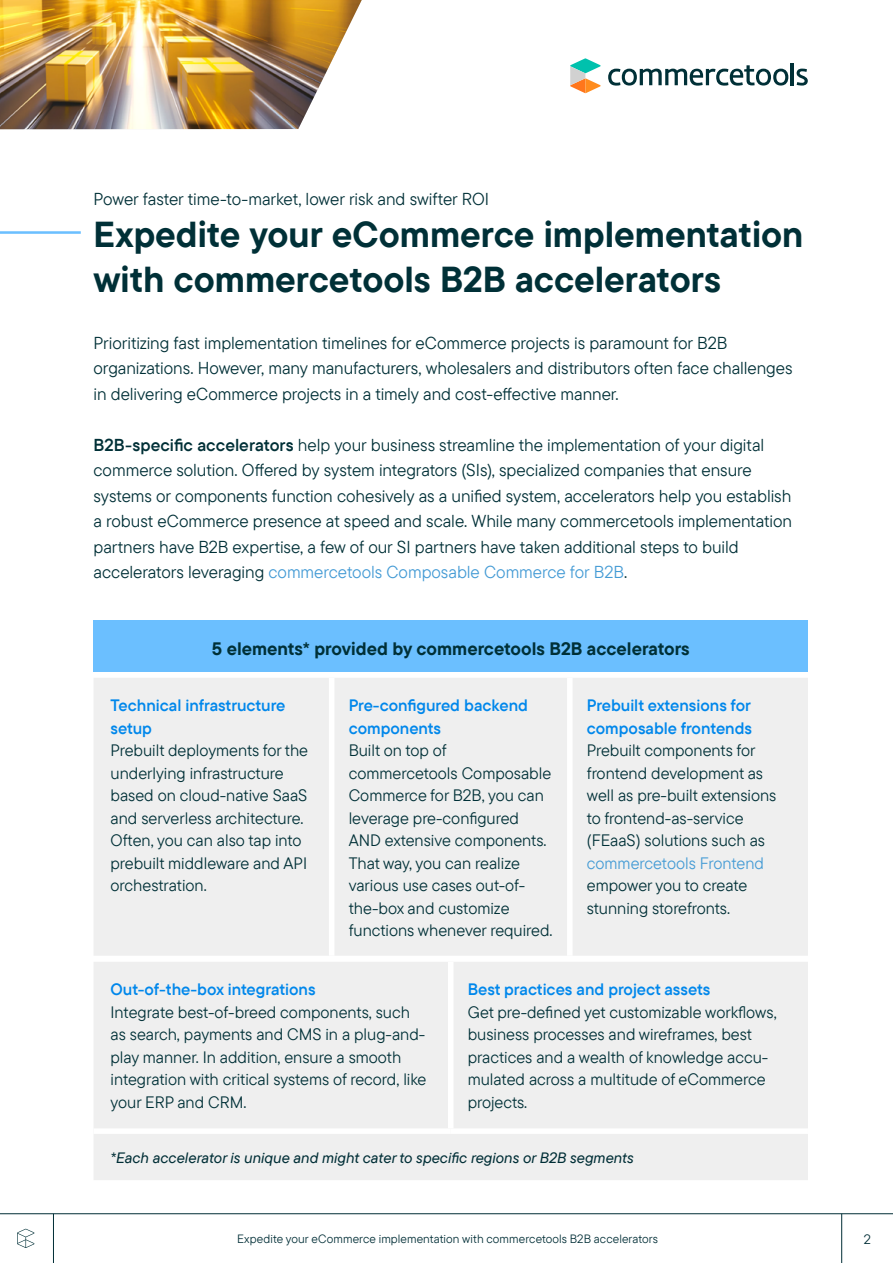
<style>
.page{position:relative;width:893px;height:1263px;background:#fff}
.page>*{position:absolute;margin:0;border:0;box-sizing:border-box;transform-origin:0 0}
.t1{font:700 36px/45px "TT Commons Pro";color:#003037}
.t2{font:700 18px "TT Commons Pro";color:#003037}
.t3{font:17.25px/25.5px "TT Commons Pro";color:#003037}
.t4{font:16.5px/22.5px "TT Commons Pro";color:#003037}
.t5{font:16.5px/22.5px "TT Commons Pro Db";color:#0087eb}
.t6{font:16.5px "TT Commons Pro";color:#449bd5}
.t7{font:italic 500 15px "TT Commons Pro";color:#002e36}
.t8{font:13.5px "TT Commons Pro";color:#002e36}
.t9{font:12px "TT Commons Pro";letter-spacing:.01em;color:#002e36}
.s1{font-family:"TT Commons Pro Db"}
.s2{color:#449bd5}
</style>
<div class="page">
<img style="left:0;top:0;width:362px;height:129px">
<hr style="left:0;top:231px;width:81px;height:3px;background:#6bbfff">
<div style="left:94px;top:620px;width:714px;height:52px;background:#6bbfff"></div>
<div style="left:94px;top:678px;width:714px;height:278px;background:#efefef"></div>
<div style="left:329px;top:678px;width:5px;height:278px;background:#fff"></div>
<div style="left:567px;top:678px;width:6px;height:278px;background:#fff"></div>
<div style="left:94px;top:962px;width:714px;height:218px;background:#efefef"></div>
<div style="left:94px;top:1128px;width:357px;height:6px;background:#fff"></div>
<div style="left:451px;top:1128px;width:357px;height:6px;background:#fff"></div>
<div style="left:448px;top:962px;width:5px;height:166px;background:#fff"></div>
<svg style="left:608px;top:65px;width:180px;height:21px"></svg>
<hr style="left:791px;top:63px;width:3px;height:22px;background:#003037">
<svg style="left:796px;top:68px;width:12px;height:18px"></svg>
<svg style="left:570px;top:58px;width:31px;height:35px"></svg>
<hr style="left:0;top:1213px;width:893px;height:1px;background:#002e36">
<hr style="left:841px;top:1214px;width:1px;height:49px;background:#002e36">
<hr style="left:53px;top:1214px;width:1px;height:49px;background:#002e36">
<svg style="left:17px;top:1229px;width:17px;height:19px"></svg>
<p class="t3" style="left:94px;top:186px;width:397px">Power faster time-to-market, lower risk and swifter ROI</p>
<h1 class="t1" style="left:94px;top:211px;width:711px">Expedite your eCommerce implementation with commercetools B2B accelerators</h1>
<p class="t3" style="left:94px;top:330px;width:701px">Prioritizing fast implementation timelines for eCommerce projects is paramount for B2B organizations. However, many manufacturers, wholesalers and distributors often face challenges in delivering eCommerce projects in a timely and cost-effective manner.</p>
<p class="t3" style="left:94px;top:432px;width:700px"><span class="s1">B2B-specific accelerators</span> help your business streamline the implementation of your digital commerce solution. Offered by system integrators (SIs), specialized companies that ensure systems or components function cohesively as a unified system, accelerators help you establish a robust eCommerce presence at speed and scale. While many commercetools implementation partners have B2B expertise, a few of our SI partners have taken additional steps to build accelerators leveraging <span class="s2">commercetools Composable Commerce for B2B</span>.</p>
<p class="t2" style="left:212px;top:635px;width:479px">5 elements* provided by commercetools B2B accelerators</p>
<p class="t5" style="left:111px;top:694px;width:176px">Technical infrastructure setup</p>
<p class="t4" style="left:111px;top:739px;width:199px">Prebuilt deployments for the underlying infrastructure based on cloud-native SaaS and serverless architecture.<br>Often, you can also tap into prebuilt middleware and API orchestration.</p>
<p class="t5" style="left:349px;top:694px;width:181px">Pre-configured backend components</p>
<p class="t4" style="left:349px;top:739px;width:205px">Built on top of commercetools Composable<br>Commerce for B2B, you can leverage pre-configured<br>AND extensive components.<br>That way, you can realize various use cases out-of&shy;the-box and customize functions whenever required.</p>
<p class="t5" style="left:587px;top:694px;width:167px">Prebuilt extensions for composable frontends</p>
<p class="t4" style="left:587px;top:739px;width:191px">Prebuilt components for frontend development as well as pre-built extensions to frontend-as-service (FEaaS) solutions such as</p>
<p class="t6" style="left:587px;top:851px;width:179px">commercetools Frontend</p>
<p class="t4" style="left:587px;top:874px;width:162px">empower you to create stunning storefronts.</p>
<p class="t5" style="left:111px;top:978px;width:207px">Out-of-the-box integrations</p>
<p class="t4" style="left:111px;top:1001px;width:317px">Integrate best-of-breed components, such as search, payments and CMS in a plug-and&shy;play manner. In addition, ensure a smooth integration with critical systems of record, like your ERP and CRM.</p>
<p class="t5" style="left:468px;top:978px;width:244px">Best practices and project assets</p>
<p class="t4" style="left:468px;top:1001px;width:310px">Get pre-defined yet customizable workflows, business processes and wireframes, best practices and a wealth of knowledge accu&shy;mulated across a multitude of eCommerce projects.</p>
<p class="t7" style="left:111px;top:1147px;width:525px">*Each accelerator is unique and might cater to specific regions or B2B segments</p>
<p class="t9" style="left:237px;top:1230px;width:423px">Expedite your eCommerce implementation with commercetools B2B accelerators</p>
<p class="t8" style="left:864px;top:1229px;width:9px">2</p>
</div>
